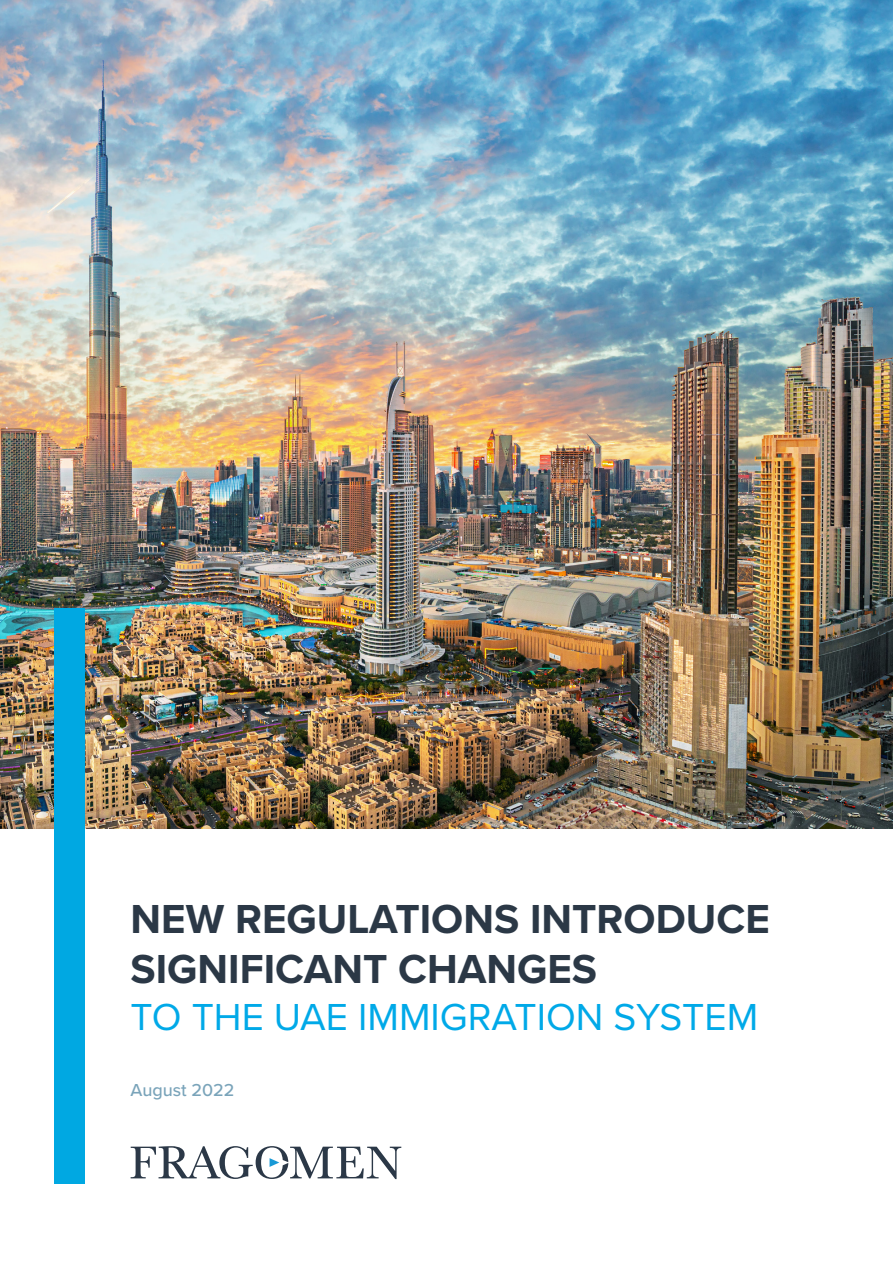
<style>
.page{position:relative;width:893px;height:1263px;background:#fff}
.page>*{position:absolute;margin:0;border:0;box-sizing:border-box;transform-origin:0 0}
.t1{font:700 42px/50.4px "Proxima Nova";color:#2b3846}
.t2{font:39px "Proxima Nova";color:#00a9e8}
.t3{font:500 18px "Proxima Nova";color:#7aa4ba}
</style>
<div class="page">
<svg style="left:131px;top:1146px;width:270px;height:33px"></svg>
<img style="left:0;top:0;width:893px;height:828px">
<div style="left:54px;top:608px;width:31px;height:575px;background:#00a8e2"></div>
<p class="t1" style="left:131px;top:892px;width:641px">NEW REGULATIONS INTRODUCE<br>SIGNIFICANT CHANGES</p>
<p class="t2" style="left:131px;top:988px;width:629px">TO THE UAE IMMIGRATION SYSTEM</p>
<p class="t3" style="left:131px;top:1076px;width:105px">August 2022</p>
</div>
